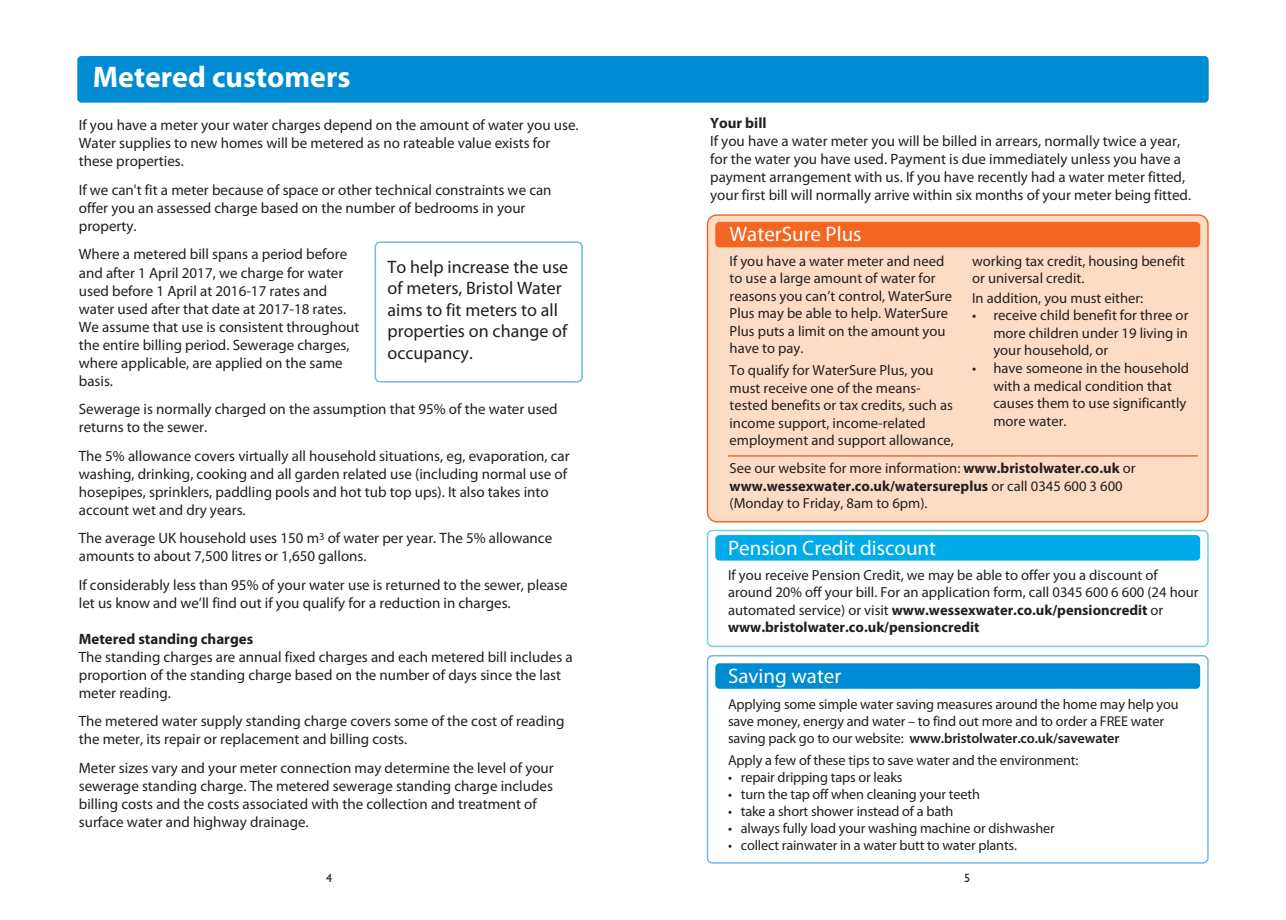
<style>
.page{position:relative;width:1286px;height:920px;background:#fff}
.page>*{position:absolute;margin:0;border:0;box-sizing:border-box;transform-origin:0 0}
.t1{font:700 30px "Myriad Pro";color:#fff}
.t2{font:21px "Myriad Pro";color:#fff}
.t3{font:18px/21.6px "Myriad Pro";color:#231f20}
.t4{font:15px/18px "Myriad Pro";color:#231f20}
.t5{font:700 15px "Myriad Pro";color:#231f20}
.t6{font:14.7px/17.5px "Myriad Pro";color:#231f20}
.t7{font:14.25px/17.1px "Myriad Pro";letter-spacing:-.01em;color:#231f20}
.t8{font:12px "Gill Sans";color:#231f20}
.s1{font-weight:700}
.s2{font-weight:600}
</style>
<div class="page">
<div style="left:707px;top:214px;width:501px;height:308px;background:#fddcc5"></div>
<div style="left:77px;top:56px;width:1131px;height:47px;background:#008cd2;border-radius:4px"></div>
<div style="left:715px;top:222px;width:485px;height:25px;background:#f36621;border-radius:4px"></div>
<svg style="left:707px;top:655px;width:501px;height:209px"></svg>
<div style="left:715px;top:663px;width:485px;height:26px;background:#008cd2;border-radius:4px"></div>
<svg style="left:707px;top:530px;width:501px;height:117px"></svg>
<div style="left:715px;top:535px;width:485px;height:26px;background:#00abe9;border-radius:4px"></div>
<svg style="left:374px;top:241px;width:209px;height:142px"></svg>
<hr style="left:728px;top:455px;width:470px;height:2px;background:#f26c31">
<h1 class="t1" style="left:93px;top:66px;width:259px">Metered customers</h1>
<p class="t4" style="left:79px;top:118px;width:501px">If you have a meter your water charges depend on the amount of water you use.<br>Water supplies to new homes will be metered as no rateable value exists for these properties.</p>
<p class="t4" style="left:79px;top:182px;width:474px">If we can't fit a meter because of space or other technical constraints we can offer you an assessed charge based on the number of bedrooms in your property.</p>
<p class="t4" style="left:79px;top:247px;width:282px">Where a metered bill spans a period before and after 1 April 2017, we charge for water used before 1 April at 2016-17 rates and water used after that date at 2017-18 rates.<br>We assume that use is consistent throughout the entire billing period. Sewerage charges, where applicable, are applied on the same basis.</p>
<p class="t4" style="left:79px;top:401px;width:480px">Sewerage is normally charged on the assumption that 95% of the water used returns to the sewer.</p>
<p class="t4" style="left:79px;top:448px;width:492px">The 5% allowance covers virtually all household situations, eg, evaporation, car washing, drinking, cooking and all garden related use (including normal use of hosepipes, sprinklers, paddling pools and hot tub top ups). It also takes into account wet and dry years.</p>
<p class="t4" style="left:79px;top:530px;width:475px">The average UK household uses 150 m<sup>3</sup> of water per year. The 5% allowance amounts to about 7,500 litres or 1,650 gallons.</p>
<p class="t4" style="left:79px;top:577px;width:490px">If considerably less than 95% of your water use is returned to the sewer, please let us know and we’ll find out if you qualify for a reduction in charges.</p>
<p class="t5" style="left:79px;top:633px;width:176px">Metered standing charges</p>
<p class="t4" style="left:79px;top:649px;width:495px">The standing charges are annual fixed charges and each metered bill includes a proportion of the standing charge based on the number of days since the last meter reading.</p>
<p class="t4" style="left:79px;top:713px;width:487px">The metered water supply standing charge covers some of the cost of reading the meter, its repair or replacement and billing costs.</p>
<p class="t4" style="left:79px;top:760px;width:476px">Meter sizes vary and your meter connection may determine the level of your sewerage standing charge. The metered sewerage standing charge includes billing costs and the costs associated with the collection and treatment of surface water and highway drainage.</p>
<p class="t3" style="left:388px;top:257px;width:182px">To help increase the use of meters, Bristol Water aims to fit meters to all properties on change of occupancy.</p>
<p class="t5" style="left:710px;top:118px;width:58px">Your bill</p>
<p class="t4" style="left:710px;top:133px;width:482px">If you have a water meter you will be billed in arrears, normally twice a year, for the water you have used. Payment is due immediately unless you have a payment arrangement with us. If you have recently had a water meter fitted, your first bill will normally arrive within six months of your meter being fitted.</p>
<h2 class="t2" style="left:729px;top:226px;width:134px">WaterSure Plus</h2>
<p class="t6" style="left:729px;top:253px;width:224px">If you have a water meter and need to use a large amount of water for reasons you can’t control, WaterSure<br>Plus may be able to help. WaterSure<br>Plus puts a limit on the amount you have to pay.</p>
<p class="t6" style="left:729px;top:363px;width:226px">To qualify for WaterSure Plus, you must receive one of the means&shy;tested benefits or tax credits, such as income support, income-related employment and support allowance,</p>
<p class="t6" style="left:972px;top:253px;width:214px">working tax credit, housing benefit or universal credit.</p>
<p class="t6" style="left:972px;top:290px;width:173px">In addition, you must either:</p>
<p class="t6" style="left:993px;top:308px;width:197px;text-align:justify;text-indent:-21px">• receive child benefit for three or more children under 19 living in your household, or</p>
<p class="t6" style="left:993px;top:360px;width:197px;text-indent:-21px">• have someone in the household with a medical condition that causes them to use significantly more water.</p>
<p class="t6" style="left:729px;top:461px;width:407px">See our website for more information: <span class="s1">www.bristolwater.co.uk</span> or <span class="s1">www.wessexwater.co.uk/watersureplus</span> or call 0345 600 3 600 (Monday to Friday, 8am to 6pm).</p>
<h2 class="t2" style="left:728px;top:540px;width:210px">Pension Credit discount</h2>
<p class="t6" style="left:728px;top:567px;width:472px">If you receive Pension Credit, we may be able to offer you a discount of around 20% off your bill. For an application form, call 0345 600 6 600 (24 hour automated service) or visit <span class="s1">www.wessexwater.co.uk/pensioncredit</span> or <span class="s1">www.bristolwater.co.uk/pensioncredit</span></p>
<h2 class="t2" style="left:728px;top:668px;width:115px">Saving water</h2>
<p class="t7" style="left:728px;top:697px;width:452px">Applying some simple water saving measures around the home may help you save money, energy and water – to find out more and to order a FREE water saving pack go to our website: <span class="s2">www.bristolwater.co.uk/savewater</span></p>
<p class="t7" style="left:728px;top:752px;width:352px">Apply a few of these tips to save water and the environment:</p>
<p class="t7" style="left:728px;top:769px;width:176px">• repair dripping taps or leaks</p>
<p class="t7" style="left:728px;top:787px;width:253px">• turn the tap off when cleaning your teeth</p>
<p class="t7" style="left:728px;top:804px;width:227px">• take a short shower instead of a bath</p>
<p class="t7" style="left:728px;top:821px;width:328px">• always fully load your washing machine or dishwasher</p>
<p class="t7" style="left:728px;top:838px;width:290px">• collect rainwater in a water butt to water plants.</p>
<p class="t8" style="left:326px;top:871px;width:7px">4</p>
<p class="t8" style="left:964px;top:871px;width:7px">5</p>
</div>
